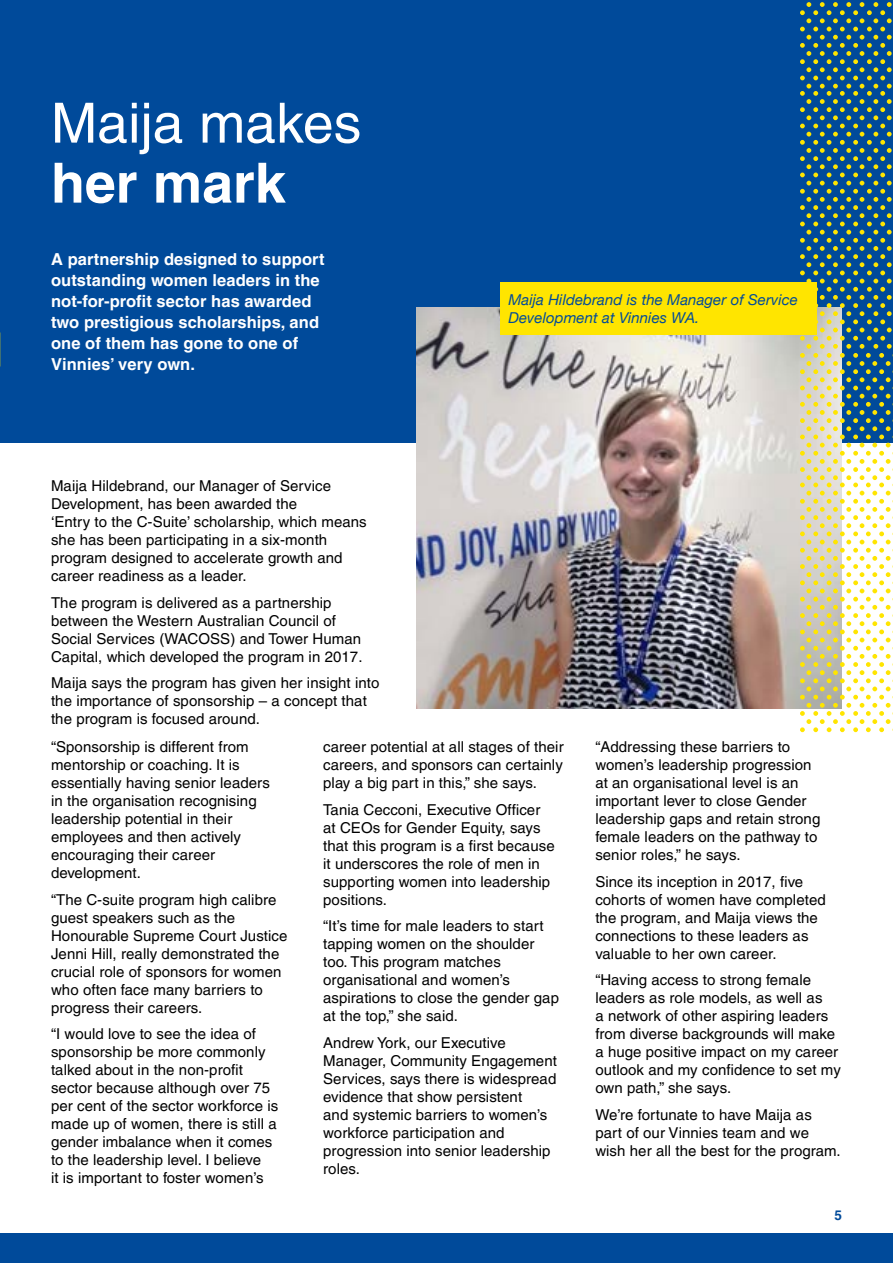
<style>
.page{position:relative;width:893px;height:1263px;background:#fff}
.page>*{position:absolute;margin:0;border:0;box-sizing:border-box;transform-origin:0 0}
.t1{font:55.5px "Helvetica LT Pro";color:#fff}
.t2{font:700 55.5px "Helvetica LT Pro";color:#fff}
.t3{font:700 16.5px/21px "Helvetica LT Pro";letter-spacing:.005em;color:#fff}
.t4{font:15px/18px "Helvetica LT Pro";letter-spacing:.005em;color:#000}
.t5{font:italic 15px/18px "Helvetica Neue";letter-spacing:.005em;color:#004a9a}
.t6{font:700 13.5px "Helvetica LT Pro";color:#004a9a}
</style>
<div class="page">
<div style="left:0;top:1233px;width:893px;height:30px;background:#004a9a"></div>
<div style="left:0;top:0;width:893px;height:442px;background:#004a9a"></div>
<img style="left:0;top:0;width:1px;height:351px">
<img style="left:417px;top:308px;width:383px;height:400px">
<div style="left:500px;top:282px;width:316px;height:53px;background:#ffe500"></div>
<svg style="left:800px;top:2px;width:93px;height:730px"></svg>
<h1 class="t1" style="left:51px;top:91px;width:312px">Maija makes</h1>
<h1 class="t2" style="left:51px;top:149px;width:236px">her mark</h1>
<p class="t3" style="left:51px;top:249px;width:275px">A partnership designed to support outstanding women leaders in the not-for-profit sector has awarded two prestigious scholarships, and one of them has gone to one of<br>Vinnies’ very own.</p>
<p class="t4" style="left:51px;top:477px;width:317px">Maija Hildebrand, our Manager of Service Development, has been awarded the<br>‘Entry to the C-Suite’ scholarship, which means she has been participating in a six-month program designed to accelerate growth and career readiness as a leader.</p>
<p class="t4" style="left:51px;top:593px;width:313px">The program is delivered as a partnership between the Western Australian Council of Social Services (WACOSS) and Tower Human Capital, which developed the program in 2017.</p>
<p class="t4" style="left:51px;top:674px;width:330px">Maija says the program has given her insight into the importance of sponsorship – a concept that the program is focused around.</p>
<p class="t5" style="left:508px;top:291px;width:291px">Maija Hildebrand is the Manager of Service<br>Development at Vinnies WA.</p>
<p class="t4" style="left:51px;top:738px;width:220px">“Sponsorship is different from mentorship or coaching. It is essentially having senior leaders in the organisation recognising leadership potential in their employees and then actively encouraging their career development.</p>
<p class="t4" style="left:51px;top:891px;width:238px">“The C-suite program high calibre guest speakers such as the<br>Honourable Supreme Court Justice<br>Jenni Hill, really demonstrated the crucial role of sponsors for women who often face many barriers to progress their careers.</p>
<p class="t4" style="left:51px;top:1025px;width:229px">“I would love to see the idea of sponsorship be more commonly talked about in the non-profit sector because although over 75 per cent of the sector workforce is made up of women, there is still a gender imbalance when it comes to the leadership level. I believe<br>it is important to foster women’s</p>
<p class="t4" style="left:323px;top:738px;width:242px;text-align:justify">career potential at all stages of their careers, and sponsors can certainly play a big part in this,” she says.</p>
<p class="t4" style="left:323px;top:801px;width:233px">Tania Cecconi, Executive Officer at CEOs for Gender Equity, says that this program is a first because it underscores the role of men in supporting women into leadership positions.</p>
<p class="t4" style="left:323px;top:917px;width:237px">“It’s time for male leaders to start tapping women on the shoulder too. This program matches organisational and women’s aspirations to close the gender gap at the top,” she said.</p>
<p class="t4" style="left:323px;top:1034px;width:235px">Andrew York, our Executive<br>Manager, Community Engagement<br>Services, says there is widespread evidence that show persistent<br>and systemic barriers to women’s workforce participation and progression into senior leadership roles.</p>
<p class="t4" style="left:595px;top:738px;width:227px">“Addressing these barriers to women’s leadership progression at an organisational level is an important lever to close Gender leadership gaps and retain strong female leaders on the pathway to senior roles,” he says.</p>
<p class="t4" style="left:595px;top:873px;width:232px">Since its inception in 2017, five cohorts of women have completed the program, and Maija views the connections to these leaders as valuable to her own career.</p>
<p class="t4" style="left:595px;top:971px;width:247px">“Having access to strong female leaders as role models, as well as<br>a network of other aspiring leaders from diverse backgrounds will make a huge positive impact on my career outlook and my confidence to set my own path,” she says.</p>
<p class="t4" style="left:595px;top:1106px;width:247px">We’re fortunate to have Maija as part of our Vinnies team and we wish her all the best for the program.</p>
<p class="t6" style="left:834px;top:1207px;width:9px">5</p>
</div>
